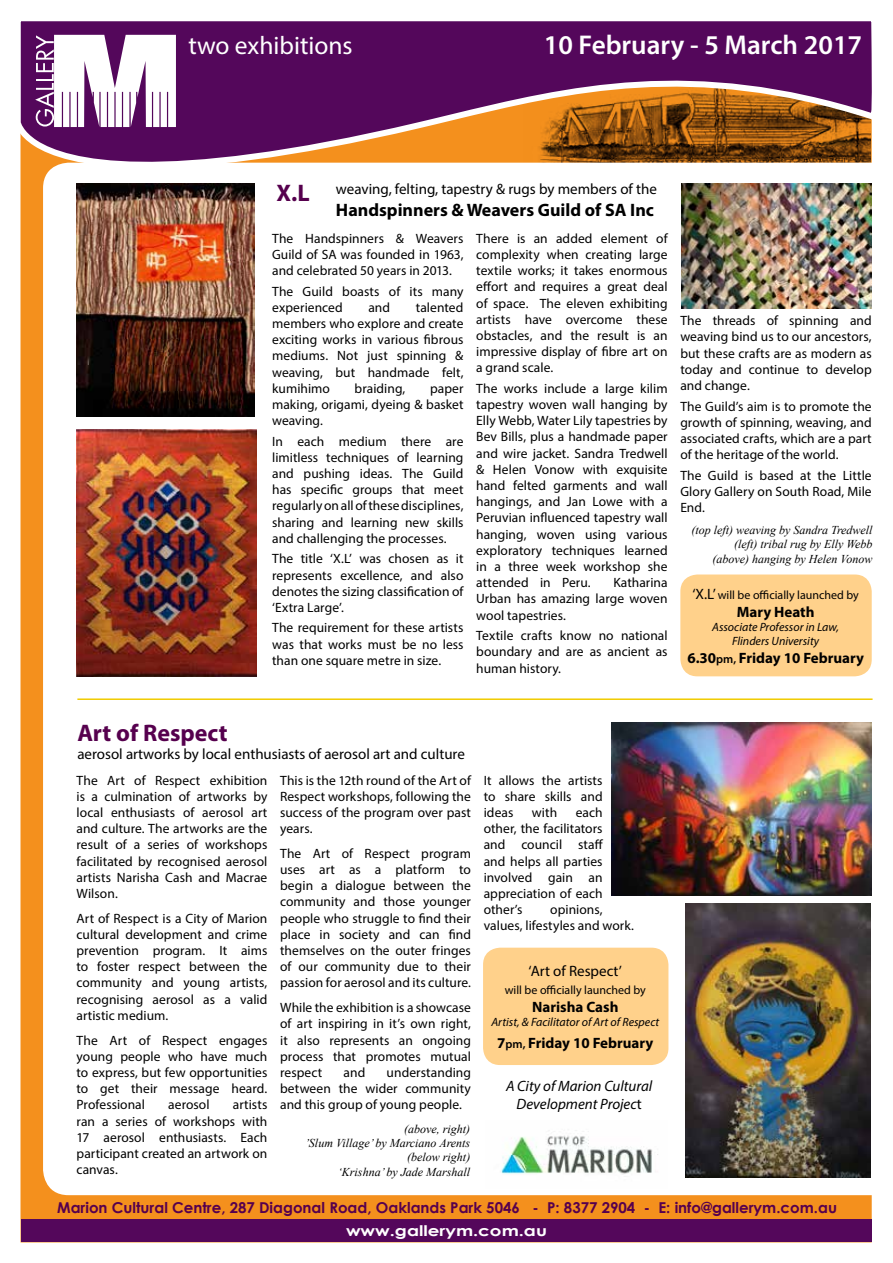
<style>
.page{position:relative;width:893px;height:1263px;background:#fff}
.page>*{position:absolute;margin:0;border:0;box-sizing:border-box;transform-origin:0 0}
.t1{font:600 27.15px "Myriad Pro";color:#fff}
.t2{font:25.5px "Myriad Pro";color:#fff}
.t3{font:700 24px "Myriad Pro";color:#56004e}
.t4{font:700 18px "Myriad Pro";color:#000}
.t5{font:15px "Myriad Pro";color:#000}
.t6{font:700 15px "Century Gothic";color:#56004e}
.t7{font:700 15px "Myriad Pro";color:#000}
.t8{font:italic 15px/18px "Myriad Pro";color:#000;text-align:center}
.t9{font:700 14.7px "Century Gothic";color:#fff;scale:1.24 1}
.t10{font:13.5px/16.2px "Myriad Pro";letter-spacing:.005em;color:#000;text-align:justify}
.t11{font:italic 12px/14.4px "Times New Roman";color:#000;text-align:right}
.t12{font:italic 12px/14.4px "Myriad Pro";color:#000;text-align:center}
.t13{font:12px "Myriad Pro";color:#000}
.s1{font-size:15px}
.s2{font-weight:600;font-size:12px}
.s3{font-style:normal}
</style>
<div class="page">
<div style="left:21px;top:67px;width:851px;height:1175px;background:#f4901d"></div>
<div style="left:43px;top:187px;width:829px;height:1008px;background:#fff"></div>
<svg style="left:20px;top:21px;width:852px;height:166px;background:#8b4d67"></svg>
<svg style="left:35px;top:35px;width:141px;height:92px"></svg>
<div style="left:21px;top:1220px;width:851px;height:22px;background:#54075b"></div>
<hr style="left:77px;top:698px;width:796px;height:2px;background:#f0cb00">
<img style="left:685px;top:904px;width:186px;height:274px">
<div style="left:483px;top:948px;width:185px;height:117px;background:#ffd18b;border-radius:17px"></div>
<div style="left:680px;top:574px;width:192px;height:102px;background:#ffd18b;border-radius:17px"></div>
<img style="left:611px;top:723px;width:261px;height:173px">
<img style="left:485px;top:1121px;width:182px;height:68px">
<img style="left:77px;top:429px;width:179px;height:247px">
<img style="left:77px;top:183px;width:178px;height:233px">
<img style="left:681px;top:183px;width:191px;height:125px">
<h2 class="t2" style="left:188px;top:30px;width:166px">two exhibitions</h2>
<h1 class="t1" style="left:544px;top:28px;width:320px">10 February - 5 March 2017</h1>
<h3 class="t3" style="left:276px;top:177px;width:35px">X.L</h3>
<p class="t5" style="left:336px;top:180px;width:322px">weaving, felting, tapestry &amp; rugs by members of the</p>
<h3 class="t4" style="left:336px;top:198px;width:320px">Handspinners &amp; Weavers Guild of SA Inc</h3>
<p class="t10" style="left:272px;top:230px;width:193px">The Handspinners &amp; Weavers Guild of SA was founded in 1963, and celebrated 50 years in 2013.</p>
<p class="t10" style="left:272px;top:283px;width:193px">The Guild boasts of its many experienced</p>
<p class="t10" style="left:272px;top:299px;width:193px;text-indent:144px">talented members who explore and create exciting works in various fibrous mediums. Not just spinning &amp; weaving, but handmade felt, kumihimo</p>
<p class="t10" style="left:368px;top:299px;width:23px">and</p>
<p class="t10" style="left:355px;top:380px;width:52px">braiding,</p>
<p class="t10" style="left:272px;top:380px;width:193px;text-indent:158px">paper making, origami, dyeing &amp; basket weaving.</p>
<p class="t10" style="left:272px;top:433px;width:193px">In each medium there are limitless techniques of learning and pushing ideas. The Guild has specific groups that meet regularly on all of these disciplines, sharing and learning new skills and challenging the processes.</p>
<p class="t10" style="left:272px;top:550px;width:193px">The title ‘X.L’ was chosen as it represents excellence, and also denotes the sizing classification of ‘Extra Large’.</p>
<p class="t10" style="left:272px;top:619px;width:193px">The requirement for these artists was that works must be no less than one square metre in size.</p>
<p class="t10" style="left:476px;top:230px;width:193px">There is an added element of complexity when creating large textile works; it takes enormous effort and requires a great deal of space. The eleven exhibiting artists have overcome these obstacles, and the result is an impressive display of fibre art on a grand scale.</p>
<p class="t10" style="left:476px;top:380px;width:193px">The works include a large kilim tapestry woven wall hanging by Elly Webb, Water Lily tapestries by Bev Bills, plus a handmade paper and wire jacket. Sandra Tredwell &amp; Helen Vonow with exquisite hand felted garments and wall hangings, and Jan Lowe with a Peruvian influenced tapestry wall hanging, woven using various exploratory techniques learned in a three week workshop she attended in Peru.</p>
<p class="t10" style="left:476px;top:574px;width:193px;text-indent:137px">Katharina Urban has amazing large woven wool tapestries.</p>
<p class="t10" style="left:476px;top:627px;width:193px">Textile crafts know no national boundary and are as ancient as human history.</p>
<p class="t10" style="left:680px;top:312px;width:193px">The threads of spinning and weaving bind us to our ancestors, but these crafts are as modern as today and continue to develop and change.</p>
<p class="t10" style="left:680px;top:398px;width:193px">The Guild’s aim is to promote the growth of spinning, weaving, and associated crafts, which are a part of the heritage of the world.</p>
<p class="t10" style="left:680px;top:467px;width:193px">The Guild is based at the Little Glory Gallery on South Road, Mile End.</p>
<p class="t11" style="left:691px;top:522px;width:183px">(top left) weaving by Sandra Tredwell (left) tribal rug by Elly Webb<br>(above) hanging by Helen Vonow</p>
<p class="t13" style="left:692px;top:587px;width:168px"><span class="s1">‘X.L’</span> will be officially launched by</p>
<p class="t7" style="left:737px;top:602px;width:79px">Mary Heath</p>
<p class="t12" style="left:712px;top:620px;width:128px">Associate Professor in Law,<br>Flinders University</p>
<p class="t7" style="left:687px;top:649px;width:178px">6.30<span class="s2">pm,</span> Friday 10 February</p>
<h3 class="t3" style="left:77px;top:717px;width:152px">Art of Respect</h3>
<p class="t5" style="left:77px;top:744px;width:389px">aerosol artworks by local enthusiasts of aerosol art and culture</p>
<p class="t10" style="left:77px;top:772px;width:192px">The Art of Respect exhibition is a culmination of artworks by local enthusiasts of aerosol art and culture. The artworks are the result of a series of workshops facilitated by recognised aerosol artists Narisha Cash and Macrae Wilson.</p>
<p class="t10" style="left:77px;top:910px;width:192px">Art of Respect is a City of Marion cultural development and crime prevention program. It aims to foster respect between the community and young artists, recognising aerosol as a valid artistic medium.</p>
<p class="t10" style="left:77px;top:1032px;width:192px">The Art of Respect engages young people who have much to express, but few opportunities to get their message heard.<br>Professional</p>
<p class="t10" style="left:168px;top:1096px;width:43px">aerosol</p>
<p class="t10" style="left:77px;top:1096px;width:192px;text-indent:156px">artists ran a series of workshops with 17 aerosol enthusiasts. Each participant created an artwork on canvas.</p>
<p class="t10" style="left:280px;top:772px;width:192px">This is the 12th round of the Art of Respect workshops, following the success of the program over past years.</p>
<p class="t10" style="left:280px;top:845px;width:192px">The Art of Respect program uses art as a platform to begin a dialogue between the community and those younger people who struggle to find their place in society and can find themselves on the outer fringes of our community due to their passion for aerosol and its culture.</p>
<p class="t10" style="left:280px;top:999px;width:192px">While the exhibition is a showcase of art inspiring in it’s own right, it also represents an ongoing process that promotes mutual respect</p>
<p class="t10" style="left:280px;top:1064px;width:192px;text-indent:106px">understanding between the wider community and this group of young people.</p>
<p class="t10" style="left:344px;top:1064px;width:23px">and</p>
<p class="t11" style="left:305px;top:1121px;width:167px">(above, right)<br>’Slum Village’ by Marciano Arents (below right)<br>‘Krishna’ by Jade Marshall</p>
<p class="t10" style="left:484px;top:772px;width:120px">It allows the artists to share skills and ideas</p>
<p class="t10" style="left:484px;top:804px;width:121px;text-indent:92px">each other, the facilitators and council staff and helps all parties involved gain an appreciation of each other’s</p>
<p class="t10" style="left:532px;top:804px;width:27px">with</p>
<p class="t10" style="left:484px;top:901px;width:152px;text-indent:66px">opinions, values, lifestyles and work.</p>
<p class="t5" style="left:529px;top:961px;width:95px">‘Art of Respect’</p>
<p class="t13" style="left:505px;top:982px;width:143px">will be officially launched by</p>
<p class="t7" style="left:532px;top:997px;width:88px">Narisha Cash</p>
<p class="t12" style="left:491px;top:1015px;width:169px">Artist, &amp; Facilitator of Art of Respect</p>
<p class="t7" style="left:497px;top:1033px;width:158px">7<span class="s2">pm,</span> Friday 10 February</p>
<p class="t8" style="left:506px;top:1077px;width:148px">A City of Marion Cultural<br>Development Projec<span class="s3">t</span></p>
<p class="t6" style="left:57px;top:1196px;width:781px">Marion Cultural Centre, 287 Diagonal Road, Oaklands Park 5046 - P: 8377 2904 - E: info@gallerym.com.au</p>
<p class="t9" style="left:346px;top:1219px;width:164px">www.gallerym.com.au</p>
</div>
